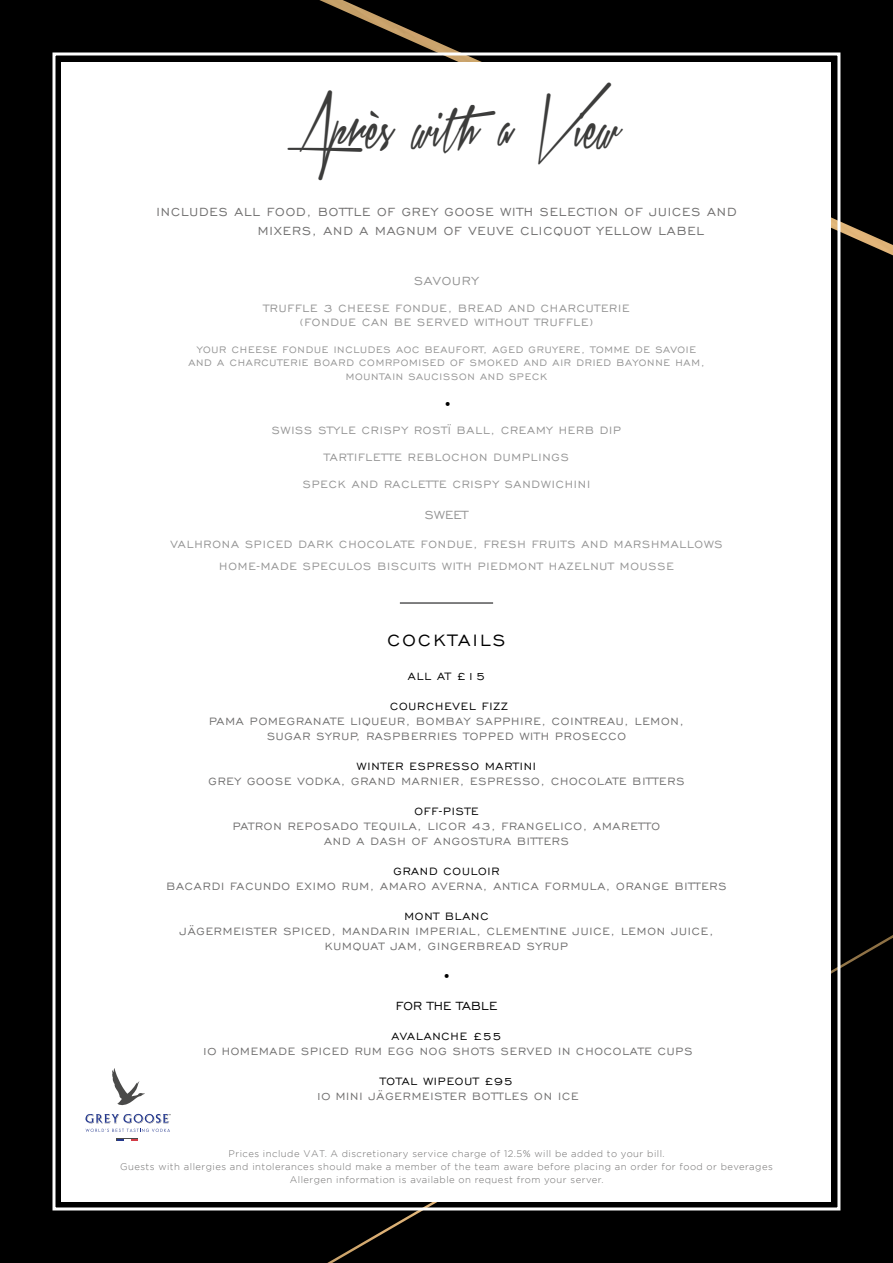
<style>
.page{position:relative;width:893px;height:1263px;background:#000}
.page>*{position:absolute;margin:0;border:0;box-sizing:border-box;transform-origin:0 0}
.t1{font:45px "Xtreem Medium Demo";color:#3c3c3b}
.t2{font:21px "Engravers Gothic BT";letter-spacing:.115em;color:#000}
.t3{font:15px/19.5px "Engravers Gothic BT";letter-spacing:.065em;color:#706f6f}
.t4{font:15px "Engravers Gothic BT";letter-spacing:.015em;color:#000}
.t5{font:15px "Engravers Gothic BT";letter-spacing:.055em;color:#949494}
.t6{font:15px "Engravers Gothic BT";letter-spacing:.03em;color:#949494}
.t7{font:13.5px/15px "Engravers Gothic BT";letter-spacing:.065em;color:#706f6f;text-align:center}
.t8{font:13.5px/27px "Engravers Gothic BT";letter-spacing:.065em;color:#949494;text-align:center}
.t9{font:13.5px "Engravers Gothic BT";letter-spacing:.065em;color:#000}
.t10{font:12px/13.5px "Engravers Gothic BT";letter-spacing:.065em;color:#949494;text-align:center}
.t11{font:300 9.6px/12.8px "Gotham";letter-spacing:.05em;color:#706f6f;text-align:center}
</style>
<div class="page">
<img style="left:327px;top:935px;width:566px;height:328px">
<img style="left:319px;top:0;width:574px;height:255px">
<div style="left:62px;top:62px;width:769px;height:1139px;background:#fff"></div>
<svg style="left:112px;top:1068px;width:33px;height:38px"></svg>
<svg style="left:85px;top:1113px;width:86px;height:19px"></svg>
<hr style="left:117px;top:1138px;width:21px;height:3px;background:#4a4a49">
<svg style="left:117px;top:1139px;width:21px;height:1px"></svg>
<hr style="left:400px;top:603px;width:93px;height:1px;background:#020203">
<h1 class="t1" style="left:271px;top:104px;width:352px">Après with a View</h1>
<p class="t3" style="left:258px;top:201px;width:480px;text-indent:-101px">INCLUDES ALL FOOD, BOTTLE OF GREY GOOSE WITH SELECTION OF JUICES AND<br>MIXERS, AND A MAGNUM OF VEUVE CLICQUOT YELLOW LABEL</p>
<p class="t5" style="left:414px;top:273px;width:66px">SAVOURY</p>
<p class="t8" style="left:263px;top:301px;width:368px;line-height:13.5px">TRUFFLE 3 CHEESE FONDUE, BREAD AND CHARCUTERIE (FONDUE CAN BE SERVED WITHOUT TRUFFLE)</p>
<p class="t10" style="left:188px;top:342px;width:518px">YOUR CHEESE FONDUE INCLUDES AOC BEAUFORT, AGED GRUYERE, TOMME DE SAVOIE<br>AND A CHARCUTERIE BOARD COMRPOMISED OF SMOKED AND AIR DRIED BAYONNE HAM,<br>MOUNTAIN SAUCISSON AND SPECK</p>
<p class="t8" style="left:272px;top:416px;width:351px">SWISS STYLE CRISPY ROSTÏ BALL, CREAMY HERB DIP<br>TARTIFLETTE REBLOCHON DUMPLINGS<br>SPECK AND RACLETTE CRISPY SANDWICHINI</p>
<p class="t6" style="left:425px;top:507px;width:45px">SWEET</p>
<p class="t8" style="left:170px;top:532px;width:554px;line-height:22.5px">VALHRONA SPICED DARK CHOCOLATE FONDUE, FRESH FRUITS AND MARSHMALLOWS<br>HOME-MADE SPECULOS BISCUITS WITH PIEDMONT HAZELNUT MOUSSE</p>
<h2 class="t2" style="left:387px;top:628px;width:119px">COCKTAILS</h2>
<p class="t9" style="left:408px;top:669px;width:79px">ALL AT £15</p>
<p class="t9" style="left:390px;top:699px;width:119px">COURCHEVEL FIZZ</p>
<p class="t7" style="left:209px;top:713px;width:476px">PAMA POMEGRANATE LIQUEUR, BOMBAY SAPPHIRE, COINTREAU, LEMON,<br>SUGAR SYRUP, RASPBERRIES TOPPED WITH PROSECCO</p>
<p class="t9" style="left:357px;top:759px;width:181px">WINTER ESPRESSO MARTINI</p>
<p class="t7" style="left:208px;top:773px;width:477px">GREY GOOSE VODKA, GRAND MARNIER, ESPRESSO, CHOCOLATE BITTERS</p>
<p class="t9" style="left:414px;top:804px;width:66px">OFF-PISTE</p>
<p class="t7" style="left:233px;top:818px;width:429px">PATRON REPOSADO TEQUILA, LICOR 43, FRANGELICO, AMARETTO<br>AND A DASH OF ANGOSTURA BITTERS</p>
<p class="t9" style="left:393px;top:864px;width:108px">GRAND COULOIR</p>
<p class="t7" style="left:166px;top:878px;width:562px">BACARDI FACUNDO EXIMO RUM, AMARO AVERNA, ANTICA FORMULA, ORANGE BITTERS</p>
<p class="t9" style="left:404px;top:909px;width:86px">MONT BLANC</p>
<p class="t7" style="left:180px;top:923px;width:535px">JÄGERMEISTER SPICED, MANDARIN IMPERIAL, CLEMENTINE JUICE, LEMON JUICE,<br>KUMQUAT JAM, GINGERBREAD SYRUP</p>
<p class="t4" style="left:396px;top:998px;width:103px">FOR THE TABLE</p>
<p class="t9" style="left:392px;top:1029px;width:111px">AVALANCHE £55</p>
<p class="t7" style="left:200px;top:1043px;width:493px">10 HOMEMADE SPICED RUM EGG NOG SHOTS SERVED IN CHOCOLATE CUPS</p>
<p class="t9" style="left:380px;top:1074px;width:134px">TOTAL WIPEOUT £95</p>
<p class="t7" style="left:314px;top:1088px;width:265px">10 MINI JÄGERMEISTER BOTTLES ON ICE</p>
<p class="t11" style="left:120px;top:1147px;width:654px">Prices include VAT. A discretionary service charge of 12.5% will be added to your bill.<br>Guests with allergies and intolerances should make a member of the team aware before placing an order for food or beverages<br>Allergen information is available on request from your server.</p>
</div>
